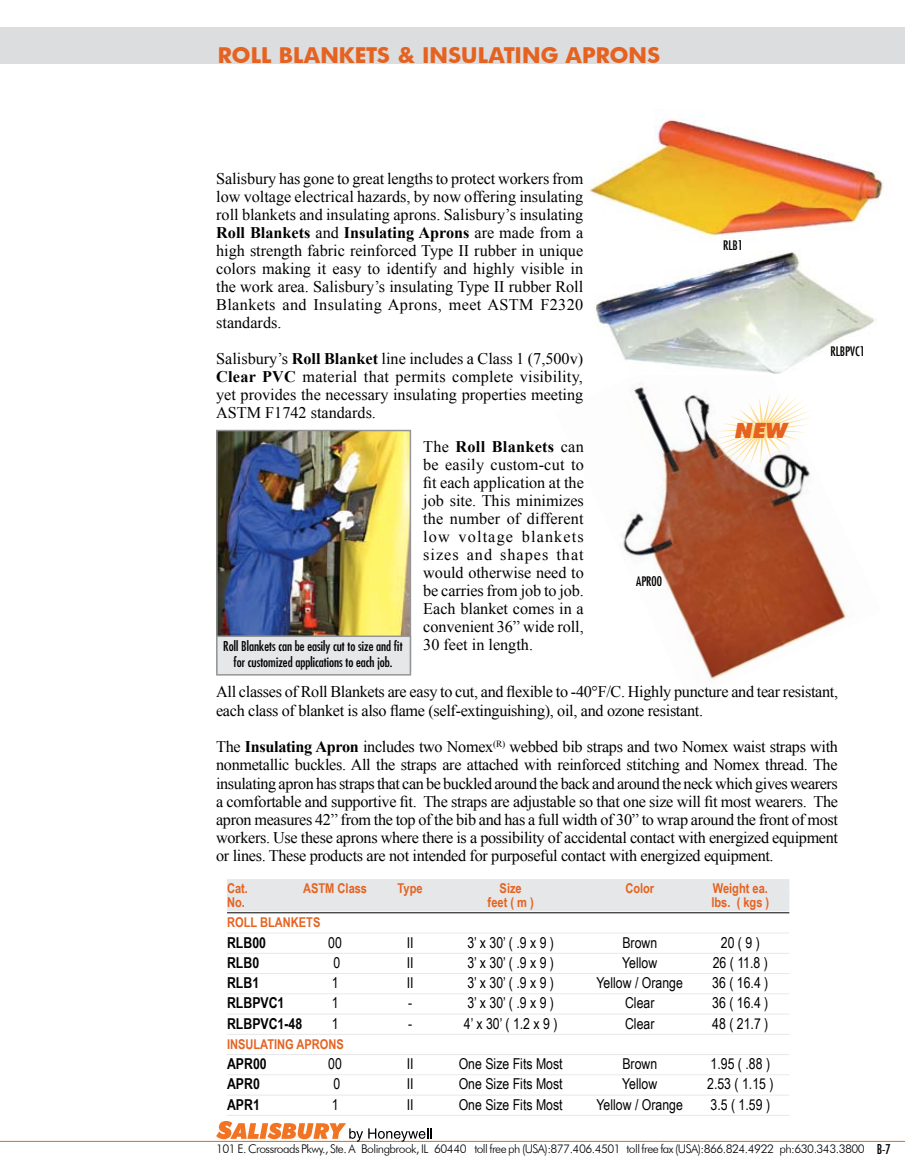
<style>
.page{position:relative;width:905px;height:1175px;background:#fff}
.page>*{position:absolute;margin:0;border:0;box-sizing:border-box;transform-origin:0 0}
.t1{font:700 21px "Futura";color:#e56220}
.t2{font:italic 900 21px "Futura BT";color:#e56220}
.t3{font:16.2px/18px "Times New Roman";letter-spacing:-.02em;color:#000;text-align:justify}
.t4{font:15px "Arial Narrow";color:#000}
.t5{font:700 15px "Arial Narrow";color:#000}
.t6{font:700 13.5px "Arial Narrow";color:#e56220}
.t7{font:condensed 13.2px/16.5px "Futura";color:#000;text-align:center}
.t8{font:condensed 12.75px "Futura";color:#000}
.t9{font:300 12px "Futura BT";letter-spacing:-.045em;color:#000}
.s1{font-weight:700}
.s2{font-family:"Futura";font-weight:400;font-stretch:condensed;font-size:13.2px}
</style>
<div class="page">
<hr style="left:0;top:1141px;width:904px;height:1px;background:#e56220">
<svg style="left:216px;top:1121px;width:215px;height:20px"></svg>
<div style="left:0;top:27px;width:904px;height:36px;background:#dcddde"></div>
<img style="left:622px;top:387px;width:225px;height:294px">
<img style="left:595px;top:250px;width:280px;height:124px">
<img style="left:589px;top:109px;width:295px;height:131px">
<img style="left:219px;top:433px;width:189px;height:202px">
<div style="left:216px;top:430px;width:195px;height:241px;border:2px solid #939598"></div>
<div style="left:227px;top:879px;width:562px;height:18px;background:#e6e7e8"></div>
<div style="left:227px;top:893px;width:562px;height:18px;background:#e6e7e8"></div>
<hr style="left:227px;top:912px;width:562px;height:1px;background:#000">
<hr style="left:227px;top:932px;width:562px;height:1px;background:#e6e7e8">
<hr style="left:227px;top:953px;width:562px;height:1px;background:#e6e7e8">
<hr style="left:227px;top:973px;width:562px;height:1px;background:#e6e7e8">
<hr style="left:227px;top:993px;width:562px;height:1px;background:#e6e7e8">
<hr style="left:227px;top:1013px;width:562px;height:1px;background:#e6e7e8">
<hr style="left:227px;top:1034px;width:562px;height:1px;background:#e6e7e8">
<hr style="left:227px;top:1054px;width:562px;height:1px;background:#e6e7e8">
<hr style="left:227px;top:1074px;width:562px;height:1px;background:#e6e7e8">
<hr style="left:227px;top:1094px;width:562px;height:1px;background:#e6e7e8">
<hr style="left:227px;top:1115px;width:562px;height:1px;background:#e6e7e8">
<div style="left:216px;top:635px;width:195px;height:40px;background:#e6e7e8;border:2px solid #939598"></div>
<svg style="left:712px;top:393px;width:100px;height:74px"></svg>
<p class="t1" style="left:218px;top:41px;width:444px">ROLL BLANKETS &amp; INSULATING APRONS</p>
<p class="t3" style="left:216px;top:169px;width:369px">Salisbury has gone to great lengths to protect workers from low voltage electrical hazards, by now offering insulating roll blankets and insulating aprons. Salisbury’s insulating <span class="s1">Roll Blankets</span> and <span class="s1">Insulating Aprons</span> are made from a high strength fabric reinforced Type II rubber in unique colors making it easy to identify and highly visible in the work area. Salisbury’s insulating Type II rubber Roll Blankets and Insulating Aprons, meet ASTM F2320 standards.</p>
<p class="t3" style="left:216px;top:349px;width:368px">Salisbury’s <span class="s1">Roll Blanket</span> line includes a Class 1 (7,500v)<br><span class="s1">Clear PVC</span> material that permits complete visibility, yet provides the necessary insulating properties meeting ASTM F1742 standards.</p>
<p class="t8" style="left:723px;top:237px;width:22px">RLB1</p>
<p class="t2" style="left:735px;top:417px;width:53px">NEW</p>
<p class="t8" style="left:830px;top:343px;width:36px">RLBPVC1</p>
<p class="t3" style="left:423px;top:438px;width:162px">The <span class="s1">Roll Blankets</span> can be easily custom-cut to fit each application at the job site. This minimizes the number of different low voltage blankets sizes and shapes that would otherwise need to be carries from job to job.<br>Each blanket comes in a convenient 36” wide roll, 30 feet in length.</p>
<p class="t3" style="left:216px;top:681px;width:623px;line-height:19.5px">All classes of Roll Blankets are easy to cut, and flexible to -40°F/C. Highly puncture and tear resistant, each class of blanket is also flame (self-extinguishing), oil, and ozone resistant.</p>
<p class="t3" style="left:216px;top:738px;width:623px">The <span class="s1">Insulating Apron</span> includes two Nomex<sup>(R)</sup> webbed bib straps and two Nomex waist straps with nonmetallic buckles. All the straps are attached with reinforced stitching and Nomex thread. The insulating apron has straps that can be buckled around the back and around the neck which gives wearers a comfortable and supportive fit. The straps are adjustable so that one size will fit most wearers. The apron measures 42” from the top of the bib and has a full width of 30” to wrap around the front of most workers. Use these aprons where there is a possibility of accidental contact with energized equipment or lines. These products are not intended for purposeful contact with energized equipment.</p>
<p class="t8" style="left:636px;top:573px;width:27px">APR00</p>
<p class="t7" style="left:223px;top:637px;width:181px">Roll Blankets can be easily cut to size and fit for customized applications to each job.</p>
<p class="t6" style="left:227px;top:877px;width:22px">Cat.</p>
<p class="t6" style="left:303px;top:877px;width:65px">ASTM Class</p>
<p class="t6" style="left:397px;top:877px;width:27px">Type</p>
<p class="t6" style="left:499px;top:877px;width:24px">Size</p>
<p class="t6" style="left:625px;top:877px;width:30px">Color</p>
<p class="t6" style="left:712px;top:877px;width:57px">Weight ea.</p>
<p class="t6" style="left:227px;top:892px;width:19px">No.</p>
<p class="t6" style="left:487px;top:892px;width:48px">feet ( m )</p>
<p class="t6" style="left:711px;top:892px;width:59px">lbs. ( kgs )</p>
<p class="t6" style="left:227px;top:912px;width:95px">ROLL BLANKETS</p>
<p class="t5" style="left:227px;top:931px;width:40px">RLB00</p>
<p class="t4" style="left:328px;top:931px;width:15px">00</p>
<p class="t4" style="left:407px;top:931px;width:8px">II</p>
<p class="t4" style="left:467px;top:931px;width:88px">3’ x 30’ ( .9 x 9 )</p>
<p class="t4" style="left:622px;top:931px;width:36px">Brown</p>
<p class="t4" style="left:720px;top:931px;width:40px">20 ( 9 )</p>
<p class="t5" style="left:227px;top:951px;width:34px">RLB0</p>
<p class="t4" style="left:333px;top:951px;width:8px">0</p>
<p class="t4" style="left:407px;top:951px;width:8px">II</p>
<p class="t4" style="left:467px;top:951px;width:88px">3’ x 30’ ( .9 x 9 )</p>
<p class="t4" style="left:622px;top:951px;width:37px">Yellow</p>
<p class="t4" style="left:712px;top:951px;width:57px">26 ( 11.8 )</p>
<p class="t5" style="left:227px;top:971px;width:34px">RLB1</p>
<p class="t4" style="left:332px;top:971px;width:8px">1</p>
<p class="t4" style="left:407px;top:971px;width:8px">II</p>
<p class="t4" style="left:467px;top:971px;width:88px">3’ x 30’ ( .9 x 9 )</p>
<p class="t4" style="left:596px;top:971px;width:88px">Yellow / Orange</p>
<p class="t4" style="left:712px;top:971px;width:58px">36 ( 16.4 )</p>
<p class="t5" style="left:227px;top:991px;width:59px">RLBPVC1</p>
<p class="t4" style="left:332px;top:992px;width:8px">1</p>
<p class="t4" style="left:408px;top:992px;width:6px">-</p>
<p class="t4" style="left:467px;top:992px;width:88px">3’ x 30’ ( .9 x 9 )</p>
<p class="t4" style="left:625px;top:992px;width:31px">Clear</p>
<p class="t4" style="left:712px;top:992px;width:58px">36 ( 16.4 )</p>
<p class="t5" style="left:227px;top:1012px;width:77px">RLBPVC1-48</p>
<p class="t4" style="left:332px;top:1012px;width:8px">1</p>
<p class="t4" style="left:408px;top:1012px;width:6px">-</p>
<p class="t4" style="left:464px;top:1012px;width:95px">4’ x 30’ ( 1.2 x 9 )</p>
<p class="t4" style="left:625px;top:1012px;width:31px">Clear</p>
<p class="t4" style="left:712px;top:1012px;width:58px">48 ( 21.7 )</p>
<p class="t6" style="left:227px;top:1033px;width:118px">INSULATING APRONS</p>
<p class="t5" style="left:227px;top:1052px;width:41px">APR00</p>
<p class="t4" style="left:328px;top:1052px;width:15px">00</p>
<p class="t4" style="left:407px;top:1052px;width:8px">II</p>
<p class="t4" style="left:458px;top:1052px;width:105px">One Size Fits Most</p>
<p class="t4" style="left:622px;top:1052px;width:36px">Brown</p>
<p class="t4" style="left:710px;top:1052px;width:61px">1.95 ( .88 )</p>
<p class="t5" style="left:227px;top:1072px;width:34px">APR0</p>
<p class="t4" style="left:333px;top:1073px;width:8px">0</p>
<p class="t4" style="left:407px;top:1073px;width:8px">II</p>
<p class="t4" style="left:458px;top:1073px;width:105px">One Size Fits Most</p>
<p class="t4" style="left:622px;top:1073px;width:37px">Yellow</p>
<p class="t4" style="left:707px;top:1073px;width:68px">2.53 ( 1.15 )</p>
<p class="t5" style="left:227px;top:1093px;width:34px">APR1</p>
<p class="t4" style="left:332px;top:1093px;width:8px">1</p>
<p class="t4" style="left:407px;top:1093px;width:8px">II</p>
<p class="t4" style="left:458px;top:1093px;width:105px">One Size Fits Most</p>
<p class="t4" style="left:596px;top:1093px;width:88px">Yellow / Orange</p>
<p class="t4" style="left:710px;top:1093px;width:61px">3.5 ( 1.59 )</p>
<p class="t9" style="left:216px;top:1141px;width:676px">101 E. Crossroads Pkwy., Ste. A Bolingbrook, IL 60440 toll free ph (USA):877.406.4501 toll free fax (USA):866.824.4922 ph:630.343.3800 <span class="s2">B-7</span></p>
</div>
